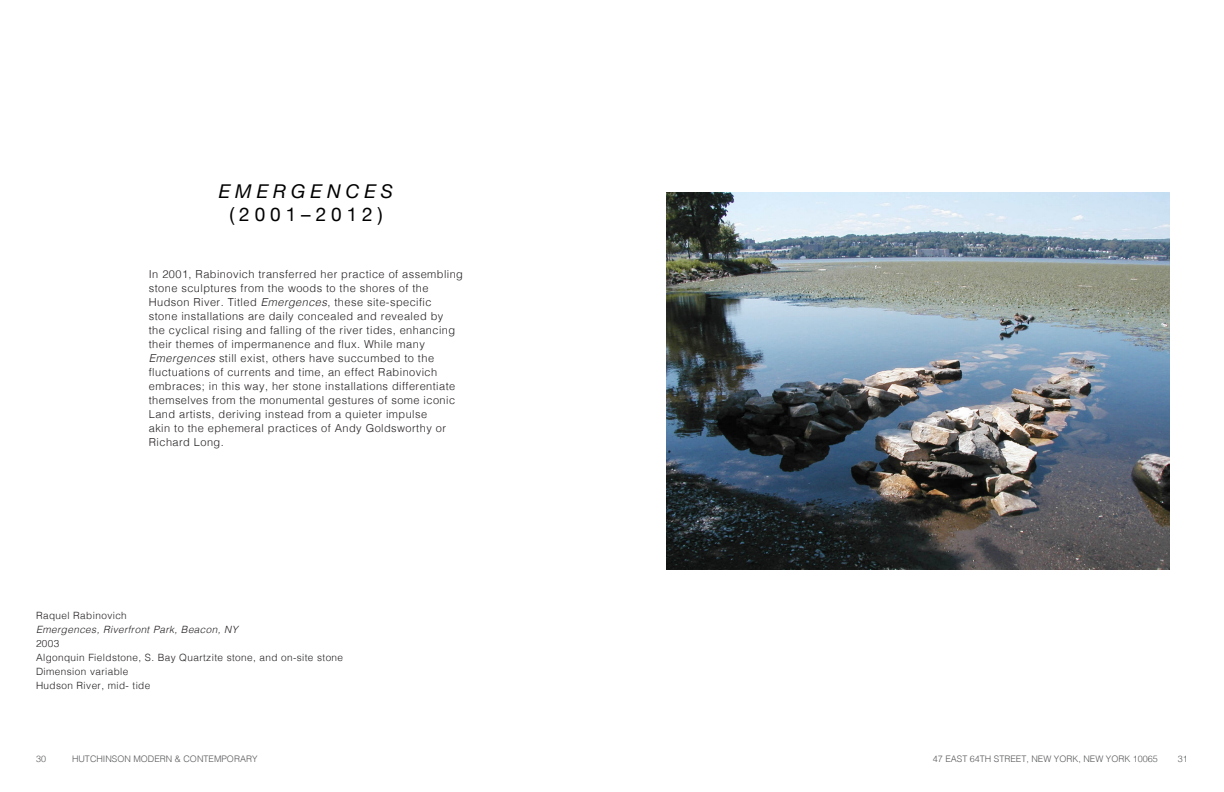
<style>
.page{position:relative;width:1224px;height:792px;background:#fff}
.page>*{position:absolute;margin:0;border:0;box-sizing:border-box;transform-origin:0 0}
.t1{font:19px "Helvetica Neue";letter-spacing:.26em;color:#000}
.t2{font:italic 19px "Helvetica Neue";letter-spacing:.26em;color:#000}
.t3{font:300 11px/14px "Helvetica";letter-spacing:.04em;color:#231f20}
.t4{font:300 10px/14px "Helvetica";letter-spacing:.04em;color:#231f20}
.t5{font:italic 300 10px "Helvetica";letter-spacing:.04em;color:#231f20}
.t6{font:300 9px "Helvetica";color:#57585a}
.s1{font-style:italic}
</style>
<div class="page">
<img style="left:666px;top:192px;width:504px;height:378px">
<h1 class="t2" style="left:219px;top:178px;width:176px">EMERGENCES</h1>
<h1 class="t1" style="left:229px;top:201px;width:155px">(2001–2012)</h1>
<p class="t3" style="left:149px;top:266px;width:316px">In 2001, Rabinovich transferred her practice of assembling stone sculptures from the woods to the shores of the Hudson River. Titled <span class="s1">Emergences</span>, these site-specific stone installations are daily concealed and revealed by<br>the cyclical rising and falling of the river tides, enhancing their themes of impermanence and flux. While many <span class="s1">Emergences</span> still exist, others have succumbed to the fluctuations of currents and time, an effect Rabinovich embraces; in this way, her stone installations differentiate themselves from the monumental gestures of some iconic Land artists, deriving instead from a quieter impulse<br>akin to the ephemeral practices of Andy Goldsworthy or Richard Long.</p>
<p class="t4" style="left:36px;top:608px;width:92px">Raquel Rabinovich</p>
<p class="t5" style="left:36px;top:621px;width:203px">Emergences, Riverfront Park, Beacon, NY</p>
<p class="t4" style="left:36px;top:636px;width:309px">2003<br>Algonquin Fieldstone, S. Bay Quartzite stone, and on-site stone<br>Dimension variable<br>Hudson River, mid- tide</p>
<p class="t6" style="left:36px;top:752px;width:12px">30</p>
<p class="t6" style="left:72px;top:752px;width:187px">HUTCHINSON MODERN &amp; CONTEMPORARY</p>
<p class="t6" style="left:933px;top:752px;width:227px">47 EAST 64TH STREET, NEW YORK, NEW YORK 10065</p>
<p class="t6" style="left:1178px;top:752px;width:12px">31</p>
</div>
